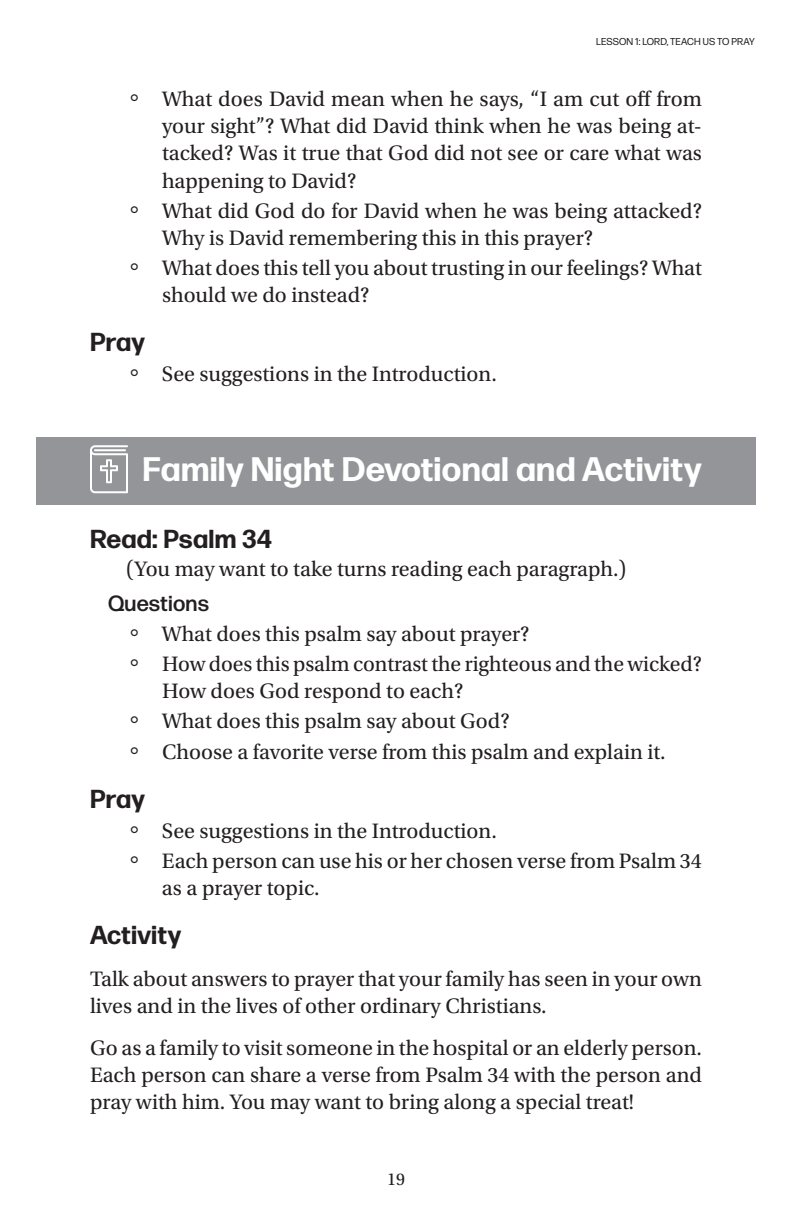
<style>
.page{position:relative;width:792px;height:1224px;background:#fff}
.page>*{position:absolute;margin:0;border:0;box-sizing:border-box;transform-origin:0 0}
.t1{font:700 34px "Forma DJR Text";letter-spacing:.01em;color:#fff}
.t2{font:700 26px "Forma DJR Text";letter-spacing:.01em;color:#231f20}
.t3{font:22px/27.2px "Utopia Std";color:#231f20}
.t4{font:500 22px "Forma DJR Text";letter-spacing:.01em;color:#231f20}
.t5{font:18px "Utopia Std";color:#231f20}
.t6{font:10px "Forma DJR Text";letter-spacing:.01em;color:#231f20}
</style>
<div class="page">
<div style="left:36px;top:437px;width:720px;height:67px;background:#939598"></div>
<svg style="left:90px;top:445px;width:38px;height:48px"></svg>
<p class="t6" style="left:596px;top:35px;width:160px">LESSON 1: LORD, TEACH US TO PRAY</p>
<p class="t2" style="left:90px;top:326px;width:56px">Pray</p>
<p class="t3" style="left:162px;top:86px;width:542px;text-align:justify">What does David mean when he says, “I am cut off from your sight”? What did David think when he was being at&shy;tacked? Was it true that God did not see or care what was happening to David?</p>
<p class="t3" style="left:162px;top:197px;width:542px">What did God do for David when he was being attacked?<br>Why is David remembering this in this prayer?</p>
<p class="t3" style="left:162px;top:255px;width:541px">What does this tell you about trusting in our feelings? What should we do instead?</p>
<p class="t3" style="left:162px;top:361px;width:336px">See suggestions in the Introduction.</p>
<h1 class="t1" style="left:142px;top:447px;width:561px">Family Night Devotional and Activity</h1>
<p class="t2" style="left:90px;top:523px;width:184px">Read: Psalm 34</p>
<p class="t3" style="left:126px;top:555px;width:502px">(You may want to take turns reading each paragraph.)</p>
<p class="t4" style="left:108px;top:589px;width:103px">Questions</p>
<p class="t3" style="left:162px;top:619px;width:541px;line-height:30px">What does this psalm say about prayer?<br>How does this psalm contrast the righteous and the wicked?</p>
<p class="t3" style="left:162px;top:677px;width:505px;line-height:30px">How does God respond to each?<br>What does this psalm say about God?<br>Choose a favorite verse from this psalm and explain it.</p>
<p class="t2" style="left:90px;top:782px;width:56px">Pray</p>
<p class="t3" style="left:162px;top:816px;width:541px;line-height:30px">See suggestions in the Introduction.<br>Each person can use his or her chosen verse from Psalm 34</p>
<p class="t3" style="left:162px;top:875px;width:159px">as a prayer topic.</p>
<p class="t2" style="left:90px;top:918px;width:93px">Activity</p>
<p class="t3" style="left:90px;top:966px;width:613px">Talk about answers to prayer that your family has seen in your own lives and in the lives of other ordinary Christians.</p>
<p class="t3" style="left:90px;top:1034px;width:614px;text-align:justify">Go as a family to visit someone in the hospital or an elderly person.<br>Each person can share a verse from Psalm 34 with the person and pray with him. You may want to bring along a special treat!</p>
<p class="t5" style="left:387px;top:1169px;width:19px">19</p>
</div>
